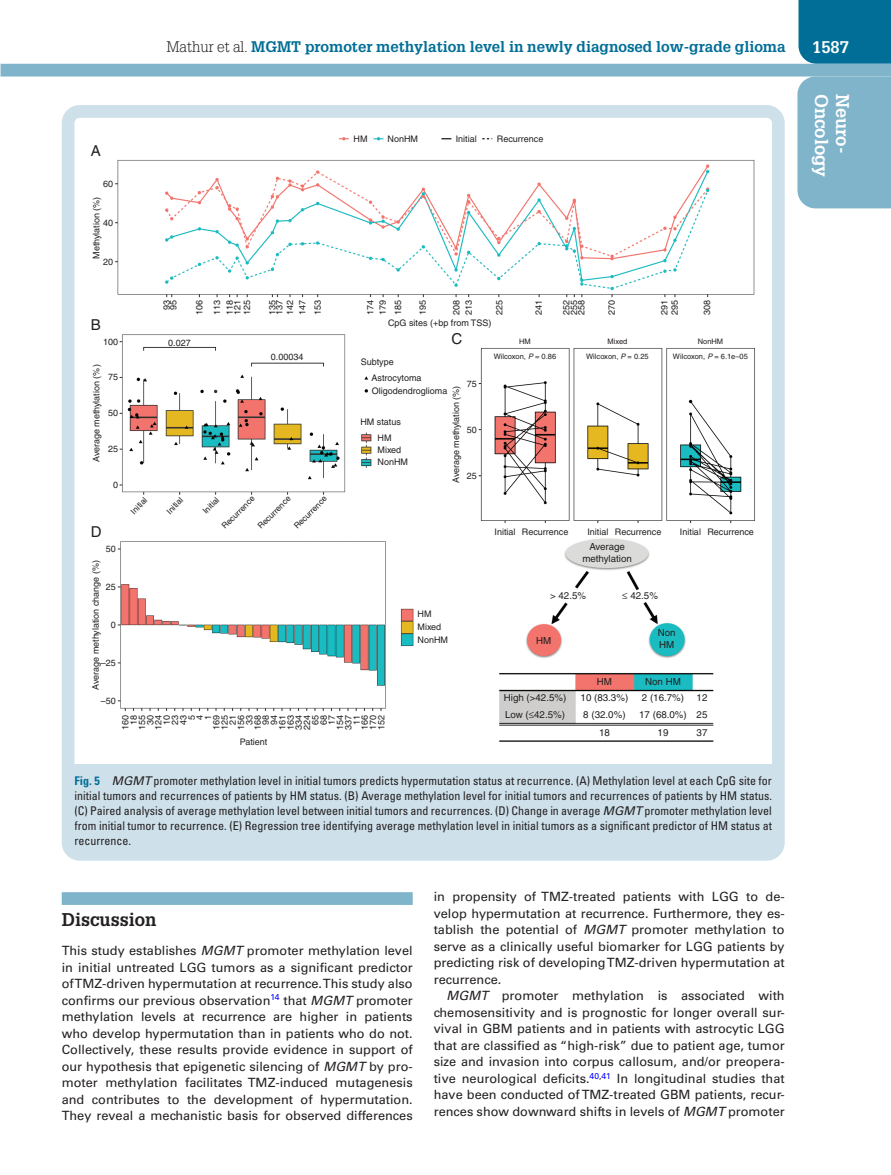
<style>
.page{position:relative;width:891px;height:1175px;background:#fff}
.page>*{position:absolute;margin:0;border:0;box-sizing:border-box;transform-origin:0 0}
.t1{font:700 18px "Glypha LT Std";color:#fff}
.t2{font:700 18px "Glypha LT Std";color:#231f20}
.t3{font:700 16.5px "Glypha LT Std";color:#fff}
.t4{font:700 15px "Glypha LT Std";color:#006e96}
.t5{font:15px "Helvetica";color:#231f20}
.t6{font:12.75px/16.5px "Univers LT Std";color:#231f20;text-align:justify}
.t7{font:condensed 12px/15px "Univers LT Std";color:#231f20;text-align:justify}
.t8{font:9.75px/11.7px "Helvetica";color:#231f20;text-align:center}
.t9{font:9px/8.2px "Helvetica";color:#231f20}
.t10{font:8.25px "Helvetica";color:#231f20}
.t11{font:7.5px "Helvetica";color:#231f20}
.s1{font-weight:300;color:#231f20}
.s2{font-style:italic}
.s3{font-weight:700;color:#006e96}
.s4{font-style:italic;font-stretch:normal}
</style>
<div class="page">
<div style="left:799px;top:0;width:92px;height:64px;background:#006e96"></div>
<div style="left:1px;top:64px;width:890px;height:12px;background:#7fb4ca"></div>
<div style="left:797px;top:76px;width:94px;height:132px;background:#7fb4ca"></div>
<div style="left:62px;top:892px;width:351px;height:13px;background:#7fb4ca"></div>
<div style="left:65px;top:763px;width:716px;height:89px;background:#cee0ea"></div>
<img style="left:115px;top:137px;width:640px;height:605px">
<div style="left:62px;top:105px;width:723px;height:755px;border:13px solid #cee0ea;border-radius:12px"></div>
<p class="t5" style="left:91px;top:142px;width:12px">A</p>
<p class="t9" style="left:103px;top:180px;width:12px">60</p>
<p class="t9" style="left:92px;top:259px;width:64px;rotate:-90deg">Methylation (%)</p>
<p class="t9" style="left:103px;top:219px;width:12px">40</p>
<p class="t9" style="left:103px;top:258px;width:12px">20</p>
<p class="t4" style="left:166px;top:37px;width:621px"><span class="s1">Mathur et al.</span> MGMT promoter methylation level in newly diagnosed low-grade glioma</p>
<p class="t3" style="left:812px;top:37px;width:38px">1587</p>
<h1 class="t1" style="left:833px;top:94px;width:85px;rotate:90deg">Oncology</h1>
<h1 class="t1" style="left:854px;top:94px;width:61px;rotate:90deg">Neuro-</h1>
<p class="t9" style="left:388px;top:135px;width:32px">NonHM</p>
<p class="t9" style="left:354px;top:135px;width:15px">HM</p>
<p class="t9" style="left:456px;top:135px;width:23px">Initial</p>
<p class="t9" style="left:497px;top:135px;width:48px">Recurrence</p>
<p class="t5" style="left:91px;top:316px;width:12px">B</p>
<p class="t9" style="left:103px;top:337px;width:17px">100</p>
<p class="t9" style="left:92px;top:462px;width:99px;rotate:-90deg">Average methylation (%)</p>
<p class="t9" style="left:108px;top:373px;width:12px">75</p>
<p class="t9" style="left:108px;top:409px;width:12px">50</p>
<p class="t9" style="left:108px;top:444px;width:12px">25</p>
<p class="t9" style="left:113px;top:480px;width:7px">0</p>
<p class="t5" style="left:91px;top:522px;width:12px">D</p>
<p class="t9" style="left:163px;top:310px;width:12px;line-height:6.8px;rotate:-90deg">93<br>95</p>
<p class="t9" style="left:191px;top:315px;width:17px;line-height:17.4px;rotate:-90deg">106<br>113</p>
<p class="t9" style="left:226px;top:315px;width:17px;line-height:7.6px;rotate:-90deg">118<br>121</p>
<p class="t9" style="left:243px;top:315px;width:17px;rotate:-90deg">125</p>
<p class="t9" style="left:269px;top:315px;width:17px;line-height:7.2px;rotate:-90deg">135<br>137</p>
<p class="t9" style="left:284px;top:315px;width:17px;line-height:12.5px;rotate:-90deg">142<br>147</p>
<p class="t9" style="left:313px;top:315px;width:17px;rotate:-90deg">153</p>
<p class="t9" style="left:364px;top:315px;width:17px;line-height:12.5px;rotate:-90deg">174<br>179</p>
<p class="t9" style="left:394px;top:315px;width:17px;rotate:-90deg">185</p>
<p class="t9" style="left:419px;top:315px;width:17px;rotate:-90deg">195</p>
<p class="t9" style="left:450px;top:315px;width:17px;line-height:12.5px;rotate:-90deg">208<br>213</p>
<p class="t9" style="left:495px;top:315px;width:17px;rotate:-90deg">225</p>
<p class="t9" style="left:535px;top:315px;width:17px;rotate:-90deg">241</p>
<p class="t9" style="left:562px;top:315px;width:17px;line-height:7.6px;text-align:justify;rotate:-90deg">252<br>255<br>258</p>
<p class="t9" style="left:607px;top:315px;width:17px;rotate:-90deg">270</p>
<p class="t9" style="left:659px;top:315px;width:17px;line-height:10.2px;rotate:-90deg">291<br>295</p>
<p class="t9" style="left:703px;top:315px;width:17px;rotate:-90deg">308</p>
<p class="t9" style="left:168px;top:338px;width:24px">0.027</p>
<p class="t9" style="left:271px;top:353px;width:34px">0.00034</p>
<p class="t10" style="left:129px;top:509px;width:21px;rotate:-45deg">Initial</p>
<p class="t10" style="left:165px;top:509px;width:21px;rotate:-45deg">Initial</p>
<p class="t10" style="left:201px;top:508px;width:21px;rotate:-45deg">Initial</p>
<p class="t10" style="left:220px;top:524px;width:44px;rotate:-45deg">Recurrence</p>
<p class="t10" style="left:256px;top:524px;width:44px;rotate:-45deg">Recurrence</p>
<p class="t10" style="left:292px;top:524px;width:44px;rotate:-45deg">Recurrence</p>
<p class="t9" style="left:388px;top:318px;width:105px">CpG sites (+bp from TSS)</p>
<p class="t5" style="left:452px;top:330px;width:12px">C</p>
<p class="t11" style="left:519px;top:337px;width:13px">HM</p>
<p class="t11" style="left:608px;top:337px;width:21px">Mixed</p>
<p class="t11" style="left:698px;top:337px;width:27px">NonHM</p>
<p class="t9" style="left:361px;top:358px;width:35px">Subtype</p>
<p class="t9" style="left:372px;top:371px;width:77px;line-height:12.8px">Astrocytoma<br>Oligodendroglioma</p>
<p class="t9" style="left:467px;top:379px;width:12px">75</p>
<p class="t9" style="left:467px;top:425px;width:12px">50</p>
<p class="t9" style="left:452px;top:483px;width:99px;rotate:-90deg">Average methylation (%)</p>
<p class="t9" style="left:378px;top:414px;width:25px;line-height:15.8px;text-indent:-17px">HM status<br>HM</p>
<p class="t9" style="left:378px;top:443px;width:32px;line-height:12.3px">Mixed<br>NonHM</p>
<p class="t9" style="left:467px;top:471px;width:12px">25</p>
<p class="t11" style="left:494px;top:352px;width:64px">Wilcoxon, <span class="s2">P</span> = 0.86</p>
<p class="t9" style="left:522px;top:527px;width:48px">Recurrence</p>
<p class="t9" style="left:495px;top:527px;width:23px">Initial</p>
<p class="t11" style="left:586px;top:352px;width:64px">Wilcoxon, <span class="s2">P</span> = 0.25</p>
<p class="t11" style="left:673px;top:352px;width:77px">Wilcoxon, <span class="s2">P</span> = 6.1e–05</p>
<p class="t9" style="left:587px;top:527px;width:75px">Initial Recurrence</p>
<p class="t9" style="left:680px;top:527px;width:75px">Initial Recurrence</p>
<p class="t9" style="left:106px;top:544px;width:12px">50</p>
<p class="t9" style="left:106px;top:582px;width:12px">25</p>
<p class="t9" style="left:92px;top:690px;width:131px;rotate:-90deg">Average methylation change (%)</p>
<p class="t9" style="left:111px;top:620px;width:7px">0</p>
<p class="t9" style="left:101px;top:658px;width:17px">–25</p>
<p class="t9" style="left:101px;top:696px;width:17px">–50</p>
<p class="t9" style="left:121px;top:730px;width:17px;text-align:right;rotate:-90deg">160<br>18<br>155<br>30<br>124<br>10<br>23<br>43<br>5<br>4<br>1<br>169<br>125<br>21<br>156<br>33<br>168<br>98<br>94<br>161<br>163<br>334<br>224<br>65<br>68<br>17<br>154<br>337<br>11<br>166<br>170<br>152</p>
<p class="t9" style="left:240px;top:738px;width:29px">Patient</p>
<p class="t9" style="left:418px;top:608px;width:32px;line-height:12.5px">HM<br>Mixed<br>NonHM</p>
<p class="t8" style="left:582px;top:541px;width:51px">Average methylation</p>
<p class="t8" style="left:550px;top:589px;width:38px">&gt; 42.5%</p>
<p class="t8" style="left:622px;top:589px;width:37px">≤ 42.5%</p>
<p class="t8" style="left:536px;top:634px;width:17px">HM</p>
<p class="t8" style="left:597px;top:675px;width:17px">HM</p>
<p class="t8" style="left:658px;top:627px;width:19px;text-align:left">Non<br>HM</p>
<p class="t8" style="left:645px;top:675px;width:37px">Non HM</p>
<p class="t8" style="left:504px;top:691px;width:64px">High (&gt;42.5%)</p>
<p class="t8" style="left:581px;top:691px;width:49px">10 (83.3%)</p>
<p class="t8" style="left:642px;top:691px;width:44px">2 (16.7%)</p>
<p class="t8" style="left:697px;top:691px;width:12px">12</p>
<p class="t8" style="left:505px;top:709px;width:61px">Low (≤42.5%)</p>
<p class="t8" style="left:583px;top:709px;width:44px">8 (32.0%)</p>
<p class="t8" style="left:639px;top:709px;width:70px">17 (68.0%) 25</p>
<p class="t8" style="left:599px;top:727px;width:12px">18</p>
<p class="t8" style="left:658px;top:727px;width:12px">19</p>
<p class="t8" style="left:697px;top:727px;width:12px">37</p>
<p class="t7" style="left:74px;top:773px;width:699px"><span class="s3">Fig. 5</span> <span class="s4">MGMT</span> promoter methylation level in initial tumors predicts hypermutation status at recurrence. (A) Methylation level at each CpG site for initial tumors and recurrences of patients by HM status. (B) Average methylation level for initial tumors and recurrences of patients by HM status. (C) Paired analysis of average methylation level between initial tumors and recurrences. (D) Change in average <span class="s4">MGMT</span> promoter methylation level from initial tumor to recurrence. (E) Regression tree identifying average methylation level in initial tumors as a significant predictor of HM status at recurrence.</p>
<h1 class="t2" style="left:62px;top:908px;width:96px">Discussion</h1>
<p class="t6" style="left:62px;top:942px;width:353px">This study establishes <span class="s2">MGMT</span> promoter methylation level in initial untreated LGG tumors as a significant predictor of TMZ-driven hypermutation at recurrence. This study also confirms our previous observation<sup>14</sup> that <span class="s2">MGMT</span> promoter methylation levels at recurrence are higher in patients who develop hypermutation than in patients who do not.<br>Collectively, these results provide evidence in support of our hypothesis that epigenetic silencing of <span class="s2">MGMT</span> by pro&shy;moter methylation facilitates TMZ-induced mutagenesis and contributes to the development of hypermutation.<br>They reveal a mechanistic basis for observed differences</p>
<p class="t6" style="left:434px;top:888px;width:353px">in propensity of TMZ-treated patients with LGG to de&shy;velop hypermutation at recurrence. Furthermore, they es&shy;tablish the potential of <span class="s2">MGMT</span> promoter methylation to serve as a clinically useful biomarker for LGG patients by predicting risk of developing TMZ-driven hypermutation at recurrence.</p>
<p class="t6" style="left:434px;top:987px;width:353px;text-indent:13px"><span class="s2">MGMT</span> promoter methylation is associated with chemosensitivity and is prognostic for longer overall sur&shy;vival in GBM patients and in patients with astrocytic LGG that are classified as “high-risk” due to patient age, tumor size and invasion into corpus callosum, and/or preopera&shy;tive neurological deficits.<sup>40</sup><sup>,</sup><sup>41</sup> In longitudinal studies that have been conducted of TMZ-treated GBM patients, recur&shy;rences show downward shifts in levels of <span class="s2">MGMT</span> promoter</p>
</div>
